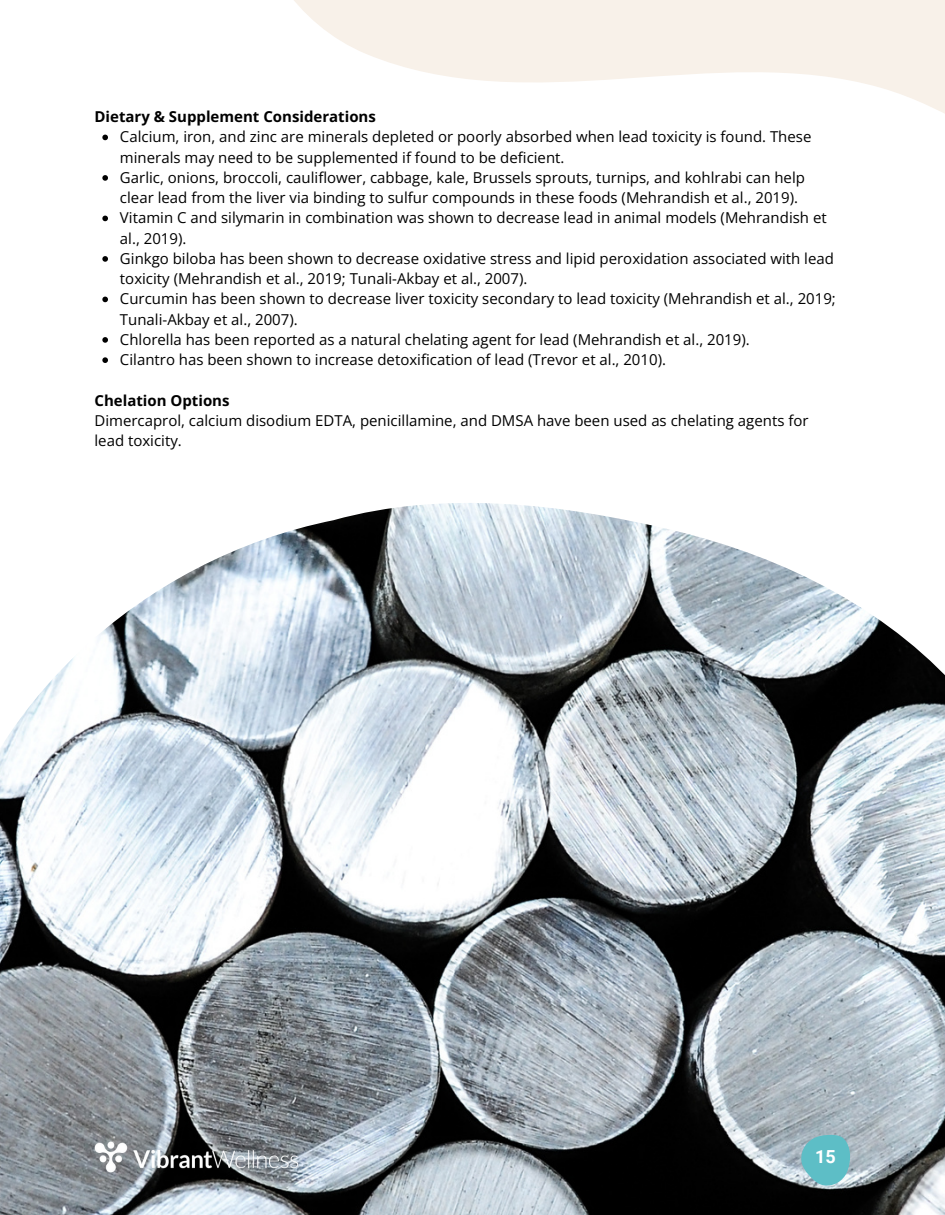
<style>
.page{position:relative;width:945px;height:1215px;background:#fff}
.page>*{position:absolute;margin:0;border:0;box-sizing:border-box;transform-origin:0 0}
.t1{font:700 18px "Roboto";color:#fff}
.t2{font:15px/20.2px "Open Sans";color:#000}
.t3{font:700 15px "Open Sans";color:#000}
</style>
<div class="page">
<svg style="left:294px;top:0;width:651px;height:114px;fill:#f8f1e9"></svg>
<img style="left:0;top:503px;width:945px;height:712px">
<img style="left:94px;top:1142px;width:204px;height:30px">
<svg style="left:801px;top:1135px;width:49px;height:51px;background:#70bfc7"></svg>
<svg style="left:102px;top:135px;width:6px;height:5px"></svg>
<svg style="left:102px;top:175px;width:6px;height:6px"></svg>
<svg style="left:102px;top:216px;width:6px;height:5px"></svg>
<svg style="left:102px;top:256px;width:6px;height:6px"></svg>
<svg style="left:102px;top:297px;width:6px;height:5px"></svg>
<svg style="left:102px;top:337px;width:6px;height:6px"></svg>
<svg style="left:102px;top:357px;width:6px;height:6px"></svg>
<p class="t3" style="left:94px;top:106px;width:283px">Dietary &amp; Supplement Considerations</p>
<p class="t2" style="left:120px;top:127px;width:693px">Calcium, iron, and zinc are minerals depleted or poorly absorbed when lead toxicity is found. These minerals may need to be supplemented if found to be deficient.</p>
<p class="t2" style="left:120px;top:167px;width:687px">Garlic, onions, broccoli, cauliflower, cabbage, kale, Brussels sprouts, turnips, and kohlrabi can help clear lead from the liver via binding to sulfur compounds in these foods (Mehrandish et al., 2019).</p>
<p class="t2" style="left:120px;top:208px;width:708px">Vitamin C and silymarin in combination was shown to decrease lead in animal models (Mehrandish et al., 2019).</p>
<p class="t2" style="left:120px;top:248px;width:716px">Ginkgo biloba has been shown to decrease oxidative stress and lipid peroxidation associated with lead toxicity (Mehrandish et al., 2019; Tunali-Akbay et al., 2007).</p>
<p class="t2" style="left:120px;top:289px;width:717px">Curcumin has been shown to decrease liver toxicity secondary to lead toxicity (Mehrandish et al., 2019;<br>Tunali-Akbay et al., 2007).</p>
<p class="t2" style="left:120px;top:329px;width:631px">Chlorella has been reported as a natural chelating agent for lead (Mehrandish et al., 2019).</p>
<p class="t2" style="left:120px;top:349px;width:548px">Cilantro has been shown to increase detoxification of lead (Trevor et al., 2010).</p>
<p class="t3" style="left:94px;top:390px;width:137px">Chelation Options</p>
<p class="t2" style="left:94px;top:410px;width:716px">Dimercaprol, calcium disodium EDTA, penicillamine, and DMSA have been used as chelating agents for lead toxicity.</p>
<p class="t1" style="left:815px;top:1146px;width:22px">15</p>
</div>
